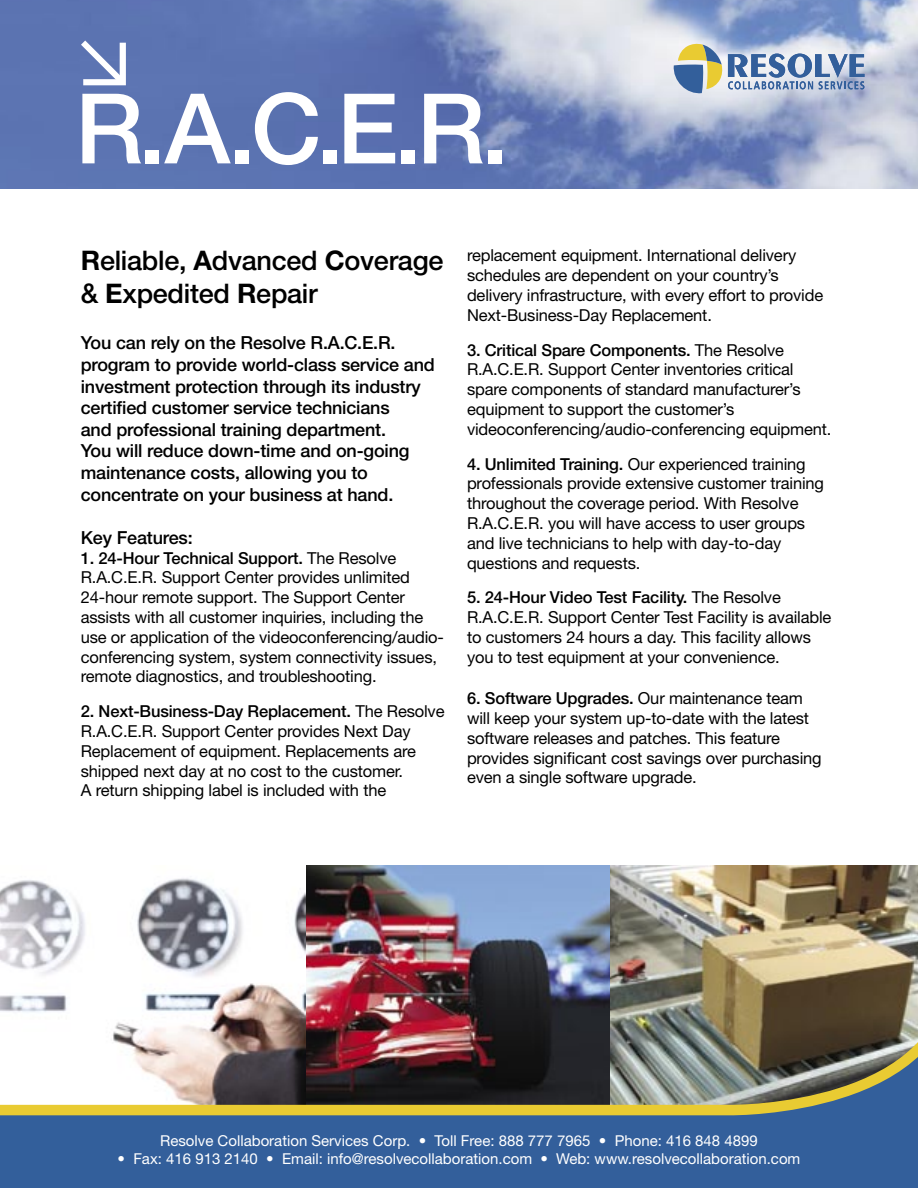
<style>
.page{position:relative;width:918px;height:1188px;background:#fff}
.page>*{position:absolute;margin:0;border:0;box-sizing:border-box;transform-origin:0 0}
.t1{font:500 97.5px "Helvetica Neue";color:#fff}
.t2{font:500 27px/33px "Helvetica Neue";letter-spacing:-.01em;color:#000}
.t3{font:500 18px/21.6px "Helvetica Neue";letter-spacing:-.01em;color:#000}
.t4{font:16.5px/19.8px "Helvetica Neue";letter-spacing:-.01em;color:#000}
.t5{font:15px "Helvetica Neue";color:#fff}
.s1{font-weight:700}
.s2{font-weight:500}
</style>
<div class="page">
<img style="left:0;top:0;width:918px;height:189px">
<svg style="left:81px;top:41px;width:45px;height:44px"></svg>
<svg style="left:672px;top:43px;width:192px;height:52px;background:#a8b6c5"></svg>
<img style="left:0;top:865px;width:918px;height:323px">
<p class="t1" style="left:75px;top:71px;width:435px">R.A.C.E.R.</p>
<p class="t2" style="left:81px;top:243px;width:364px"><span class="s1">R</span>eliable, <span class="s1">A</span>dvanced <span class="s1">C</span>overage &amp; <span class="s1">E</span>xpedited <span class="s1">R</span>epair</p>
<p class="t3" style="left:81px;top:332px;width:356px">You can rely on the Resolve R.A.C.E.R. program to provide world-class service and investment protection through its industry certified customer service technicians<br>and professional training department.<br>You will reduce down-time and on-going maintenance costs, allowing you to concentrate on your business at hand.</p>
<p class="t3" style="left:81px;top:527px;width:113px">Key Features:</p>
<p class="t4" style="left:81px;top:548px;width:365px"><span class="s2">1. 24-Hour Technical Support.</span> The Resolve R.A.C.E.R. Support Center provides unlimited 24-hour remote support. The Support Center assists with all customer inquiries, including the use or application of the videoconferencing/audio&shy;conferencing system, system connectivity issues, remote diagnostics, and troubleshooting.</p>
<p class="t4" style="left:81px;top:701px;width:365px"><span class="s2">2. Next-Business-Day Replacement.</span> The Resolve R.A.C.E.R. Support Center provides Next Day Replacement of equipment. Replacements are shipped next day at no cost to the customer.<br>A return shipping label is included with the</p>
<p class="t4" style="left:467px;top:245px;width:358px">replacement equipment. International delivery schedules are dependent on your country’s delivery infrastructure, with every effort to provide Next-Business-Day Replacement.</p>
<p class="t4" style="left:467px;top:340px;width:366px"><span class="s2">3. Critical Spare Components.</span> The Resolve R.A.C.E.R. Support Center inventories critical spare components of standard manufacturer’s equipment to support the customer’s videoconferencing/audio-conferencing equipment.</p>
<p class="t4" style="left:467px;top:454px;width:358px"><span class="s2">4. Unlimited Training.</span> Our experienced training professionals provide extensive customer training throughout the coverage period. With Resolve R.A.C.E.R. you will have access to user groups and live technicians to help with day-to-day questions and requests.</p>
<p class="t4" style="left:467px;top:587px;width:366px"><span class="s2">5. 24-Hour Video Test Facility.</span> The Resolve R.A.C.E.R. Support Center Test Facility is available to customers 24 hours a day. This facility allows you to test equipment at your convenience.</p>
<p class="t4" style="left:467px;top:688px;width:356px"><span class="s2">6. Software Upgrades.</span> Our maintenance team will keep your system up-to-date with the latest software releases and patches. This feature provides significant cost savings over purchasing even a single software upgrade.</p>
<p class="t5" style="left:160px;top:1132px;width:599px">Resolve Collaboration Services Corp. • Toll Free: 888 777 7965 • Phone: 416 848 4899</p>
<p class="t5" style="left:118px;top:1150px;width:684px">• Fax: 416 913 2140 • Email: info@resolvecollaboration.com • Web: www.resolvecollaboration.com</p>
</div>
